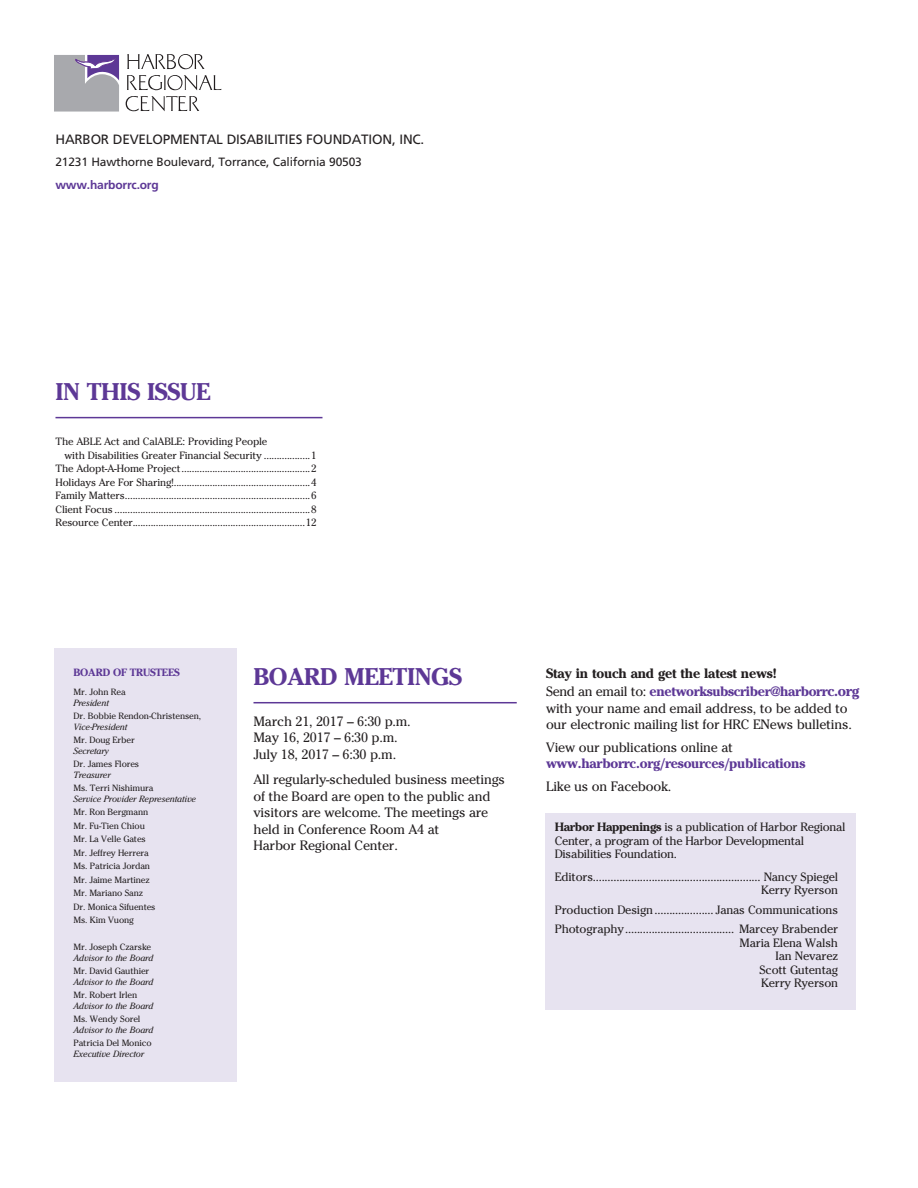
<style>
.page{position:relative;width:918px;height:1188px;background:#fff}
.page>*{position:absolute;margin:0;border:0;box-sizing:border-box;transform-origin:0 0}
.t1{font:700 24px "Cheltenham Std";letter-spacing:-.015em;color:#5d3896}
.t2{font:13.5px/16.5px "Cheltenham Std";letter-spacing:-.015em;color:#231f20}
.t3{font:700 13.5px/18px "Cheltenham Std";letter-spacing:-.025em;color:#231f20}
.t4{font:13.5px "Frutiger LT Std";letter-spacing:-.015em;color:#231f20}
.t5{font:700 13.5px "Cheltenham Std";letter-spacing:-.015em;color:#5d3896}
.t6{font:12px/13.5px "Cheltenham Std";letter-spacing:-.015em;color:#231f20}
.t7{font:12px "Frutiger LT Std";letter-spacing:-.015em;color:#231f20}
.t8{font:700 12px "Frutiger LT Std";letter-spacing:-.015em;color:#5d3896}
.t9{font:10.5px "Cheltenham Std";letter-spacing:-.015em;color:#231f20}
.t10{font:700 10.5px "Cheltenham Std";letter-spacing:-.015em;color:#5d3896}
.t11{font:9px/13.5px "Cheltenham Std";letter-spacing:-.015em;color:#231f20}
.t12{font:italic 9px "Cheltenham Std";letter-spacing:-.015em;color:#231f20}
.s1{font-weight:400}
.s2{color:#5d3896}
.s3{font-size:14.25px;color:#5d3896}
.s4{font-weight:700}
</style>
<div class="page">
<svg style="left:54px;top:55px;width:65px;height:57px"></svg>
<svg style="left:127px;top:54px;width:78px;height:15px"></svg>
<svg style="left:127px;top:75px;width:94px;height:15px"></svg>
<svg style="left:126px;top:96px;width:73px;height:15px"></svg>
<hr style="left:55px;top:417px;width:267px;height:1px;background:#5d3896">
<div style="left:54px;top:648px;width:183px;height:434px;background:#e7e3f0"></div>
<div style="left:546px;top:814px;width:310px;height:196px;background:#e7e3f0"></div>
<hr style="left:254px;top:702px;width:263px;height:1px;background:#5d3896">
<p class="t4" style="left:55px;top:131px;width:370px">HARBOR DEVELOPMENTAL DISABILITIES FOUNDATION, INC.</p>
<p class="t7" style="left:55px;top:155px;width:308px">21231 Hawthorne Boulevard, Torrance, California 90503</p>
<p class="t8" style="left:55px;top:178px;width:105px">www.harborrc.org</p>
<h1 class="t1" style="left:55px;top:378px;width:156px">IN THIS ISSUE</h1>
<p class="t9" style="left:55px;top:436px;width:213px">The ABLE Act and CalABLE: Providing People</p>
<p class="t9" style="left:64px;top:449px;width:253px">with Disabilities Greater Financial Security ..................1</p>
<p class="t9" style="left:55px;top:463px;width:262px">The Adopt-A-Home Project..................................................2</p>
<p class="t9" style="left:55px;top:476px;width:262px">Holidays Are For Sharing!.....................................................4</p>
<p class="t9" style="left:55px;top:490px;width:262px">Family Matters........................................................................6</p>
<p class="t9" style="left:55px;top:503px;width:262px">Client Focus ............................................................................8</p>
<p class="t9" style="left:55px;top:517px;width:262px">Resource Center...................................................................12</p>
<p class="t10" style="left:74px;top:666px;width:108px">BOARD OF TRUSTEES</p>
<p class="t11" style="left:74px;top:686px;width:54px">Mr. John Rea</p>
<p class="t12" style="left:74px;top:698px;width:37px">President</p>
<p class="t11" style="left:74px;top:710px;width:129px">Dr. Bobbie Rendon-Christensen,</p>
<p class="t12" style="left:74px;top:722px;width:55px">Vice-President</p>
<p class="t11" style="left:74px;top:734px;width:63px">Mr. Doug Erber</p>
<p class="t12" style="left:74px;top:746px;width:37px">Secretary</p>
<p class="t11" style="left:74px;top:758px;width:67px">Dr. James Flores</p>
<p class="t12" style="left:74px;top:770px;width:39px">Treasurer</p>
<p class="t11" style="left:74px;top:782px;width:82px">Ms. Terri Nishimura</p>
<p class="t12" style="left:74px;top:794px;width:124px">Service Provider Representative</p>
<p class="t11" style="left:74px;top:806px;width:84px">Mr. Ron Bergmann<br>Mr. Fu-Tien Chiou<br>Mr. La Velle Gates<br>Mr. Jeffrey Herrera<br>Ms. Patricia Jordan<br>Mr. Jaime Martinez<br>Mr. Mariano Sanz<br>Dr. Monica Sifuentes<br>Ms. Kim Vuong</p>
<p class="t11" style="left:74px;top:941px;width:79px">Mr. Joseph Czarske</p>
<p class="t12" style="left:74px;top:953px;width:81px">Advisor to the Board</p>
<p class="t11" style="left:74px;top:965px;width:77px">Mr. David Gauthier</p>
<p class="t12" style="left:74px;top:977px;width:81px">Advisor to the Board</p>
<p class="t11" style="left:74px;top:989px;width:65px">Mr. Robert Irlen</p>
<p class="t12" style="left:74px;top:1001px;width:81px">Advisor to the Board</p>
<p class="t11" style="left:74px;top:1013px;width:68px">Ms. Wendy Sorel</p>
<p class="t12" style="left:74px;top:1025px;width:81px">Advisor to the Board</p>
<p class="t11" style="left:74px;top:1037px;width:80px">Patricia Del Monico</p>
<p class="t12" style="left:74px;top:1049px;width:72px">Executive Director</p>
<h1 class="t1" style="left:254px;top:663px;width:210px">BOARD MEETINGS</h1>
<p class="t2" style="left:254px;top:713px;width:159px">March 21, 2017 – 6:30 p.m.<br>May 16, 2017 – 6:30 p.m.<br>July 18, 2017 – 6:30 p.m.</p>
<p class="t2" style="left:254px;top:772px;width:253px">All regularly-scheduled business meetings of the Board are open to the public and visitors are welcome. The meetings are held in Conference Room A4 at<br>Harbor Regional Center.</p>
<p class="t3" style="left:546px;top:664px;width:315px">Stay in touch and get the latest news!<br><span class="s1">Send an email to:</span> <span class="s2">enetworksubscriber@harborr</span><span class="s3">c.org</span></p>
<p class="t2" style="left:546px;top:700px;width:307px">with your name and email address, to be added to our electronic mailing list for HRC ENews bulletins.</p>
<p class="t2" style="left:546px;top:739px;width:189px">View our publications online at</p>
<p class="t5" style="left:546px;top:755px;width:261px">www.harborrc.org/resources/publications</p>
<p class="t2" style="left:546px;top:778px;width:127px">Like us on Facebook.</p>
<p class="t6" style="left:555px;top:820px;width:292px"><span class="s4">Harbor Happenings</span> is a publication of Harbor Regional<br>Center, a program of the Harbor Developmental<br>Disabilities Foundation.</p>
<p class="t6" style="left:555px;top:870px;width:285px;text-align:right">Editors......................................................... Nancy Spiegel<br>Kerry Ryerson</p>
<p class="t6" style="left:555px;top:900px;width:285px;line-height:19.5px">Production Design.................... Janas Communications<br>Photography..................................... Marcey Brabender</p>
<p class="t6" style="left:740px;top:936px;width:100px;text-align:right">Maria Elena Walsh<br>Ian Nevarez<br>Scott Gutentag<br>Kerry Ryerson</p>
</div>
